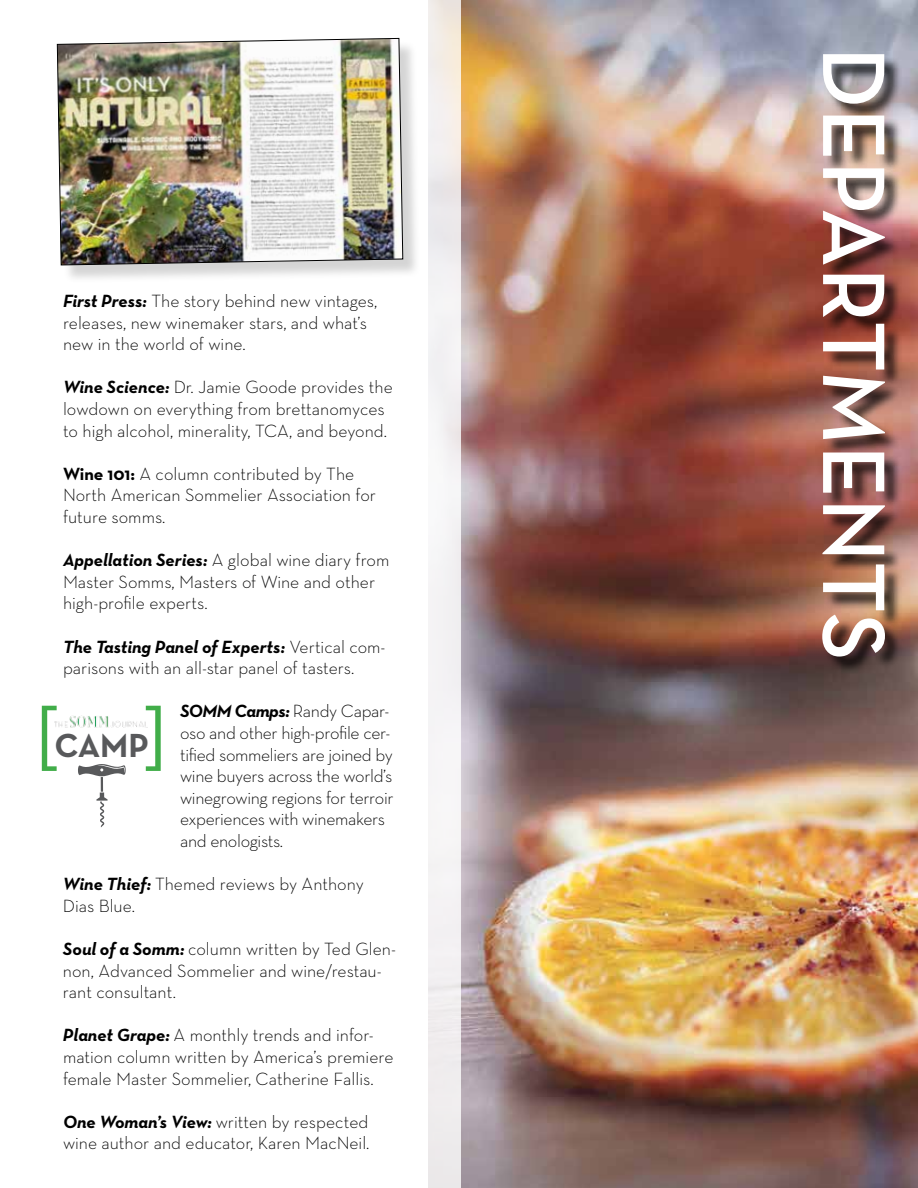
<style>
.page{position:relative;width:918px;height:1188px;background:#fff}
.page>*{position:absolute;margin:0;border:0;box-sizing:border-box;transform-origin:0 0}
.t1{font:90px "Neutra Text Demi Alt";color:#fff}
.t2{font:76.8px "Neutra Text";color:#41ad49}
.t3{font:700 33.9px "Neutra Text";color:#58595b}
.t4{font:300 18px/21.6px "Neutra Text";color:#000}
.t5{font:300 18px/21.6px "Neutra Text";letter-spacing:-.02em;color:#000}
.s1{font-weight:700;font-style:italic}
.s2{font-weight:700}
</style>
<div class="page">
<img style="left:461px;top:0;width:457px;height:1188px">
<svg style="left:428px;top:0;width:33px;height:1188px;fill:#f3f0f2"></svg>
<div style="left:824px;top:56px;width:79px;height:619px;background:#000;opacity:.75"></div>
<img style="left:54px;top:715px;width:94px;height:13px">
<svg style="left:78px;top:764px;width:48px;height:63px"></svg>
<div style="left:59px;top:40px;width:363px;height:244px;background:#000;opacity:.17"></div>
<img style="left:57px;top:38px;width:346px;height:227px">
<p class="t4" style="left:63px;top:290px;width:316px"><span class="s1">First Press:</span> The story behind new vintages, releases, new winemaker stars, and what’s new in the world of wine.</p>
<p class="t4" style="left:63px;top:376px;width:331px"><span class="s1">Wine Science:</span> Dr. Jamie Goode provides the lowdown on everything from brettanomyces to high alcohol, minerality, TCA, and beyond.</p>
<p class="t4" style="left:63px;top:463px;width:315px"><span class="s2">Wine 101:</span> A column contributed by The<br>North American Sommelier Association for future somms.</p>
<p class="t4" style="left:63px;top:549px;width:328px"><span class="s1">Appellation Series:</span> A global wine diary from<br>Master Somms, Masters of Wine and other high-profile experts.</p>
<p class="t4" style="left:63px;top:635px;width:324px"><span class="s1">The Tasting Panel of Experts:</span> Vertical com&shy;parisons with an all-star panel of tasters.</p>
<p class="t5" style="left:180px;top:700px;width:215px"><span class="s1">SOMM Camps:</span> Randy Capar&shy;oso and other high-profile cer&shy;tified sommeliers are joined by wine buyers across the world’s winegrowing regions for terroir experiences with winemakers and enologists.</p>
<p class="t4" style="left:63px;top:873px;width:302px"><span class="s1">Wine Thief:</span> Themed reviews by Anthony<br>Dias Blue.</p>
<p class="t4" style="left:63px;top:938px;width:335px"><span class="s1">Soul of a Somm:</span> column written by Ted Glen&shy;non, Advanced Sommelier and wine/restau&shy;rant consultant.</p>
<p class="t4" style="left:63px;top:1024px;width:332px"><span class="s1">Planet Grape:</span> A monthly trends and infor&shy;mation column written by America’s premiere female Master Sommelier, Catherine Fallis.</p>
<p class="t4" style="left:63px;top:1111px;width:308px"><span class="s1">One Woman’s View:</span> written by respected wine author and educator, Karen MacNeil.</p>
<h2 class="t2" style="left:36px;top:688px;width:25px">[</h2>
<h2 class="t2" style="left:143px;top:688px;width:25px">]</h2>
<h3 class="t3" style="left:54px;top:724px;width:96px">CAMP</h3>
<h1 class="t1" style="left:909px;top:47px;width:615px;rotate:90deg">DEPARTMENTS</h1>
</div>
